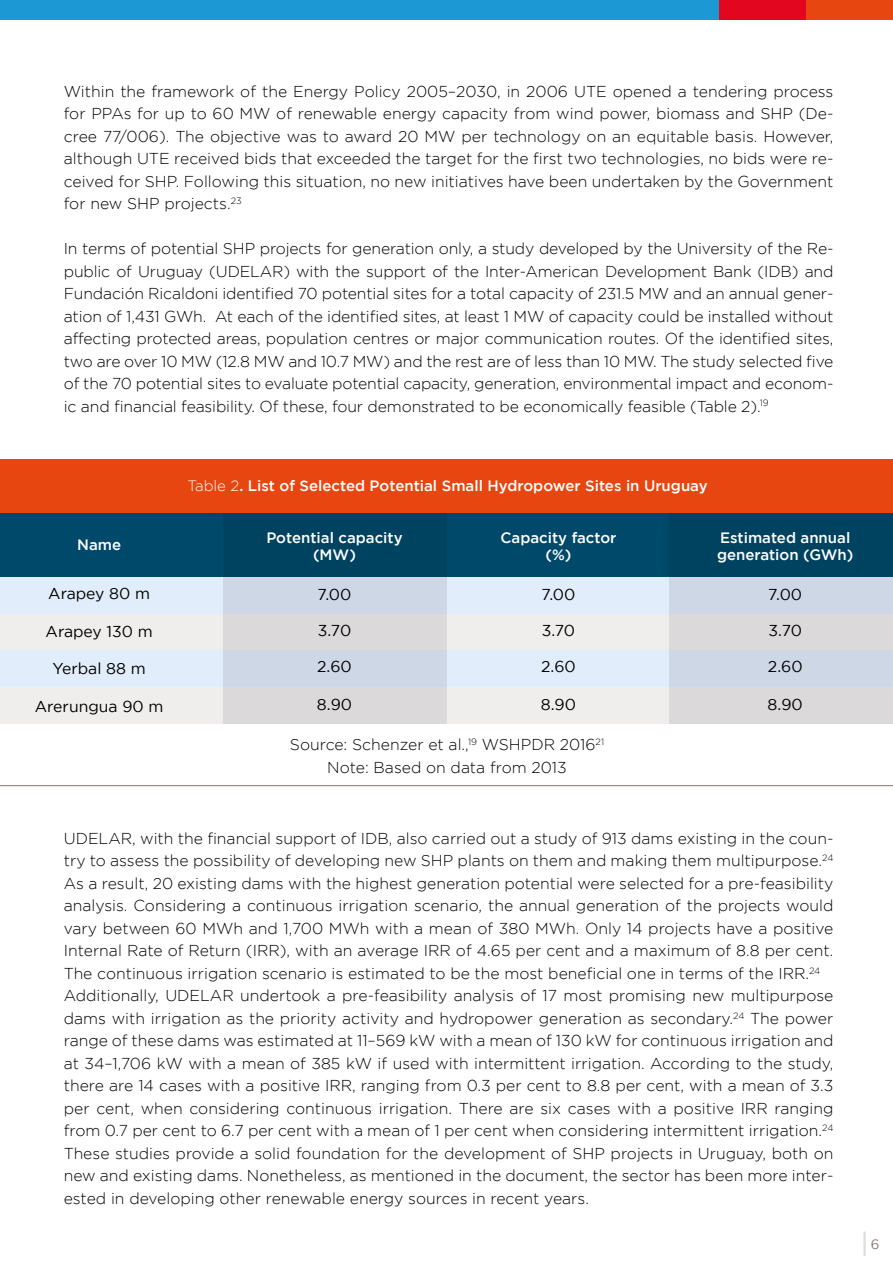
<style>
.page{position:relative;width:893px;height:1263px;background:#fff}
.page>*{position:absolute;margin:0;border:0;box-sizing:border-box;transform-origin:0 0}
.t1{font:300 15.75px/22.5px "Gotham";color:#000;text-align:justify}
.t2{font:15.75px "Gotham";color:#000}
.t3{font:500 15px/16.5px "Gotham";color:#fff;text-align:center}
.t4{font:13.5px "Gotham";color:#827770}
.s1{font-weight:300}
</style>
<div class="page">
<hr style="left:863px;top:1231px;width:3px;height:25px;background:#dfdede">
<div style="left:1px;top:459px;width:892px;height:54px;background:#e84610"></div>
<div style="left:0;top:513px;width:893px;height:64px;background:#00496b"></div>
<div style="left:0;top:577px;width:893px;height:37px;background:#e1edfa"></div>
<div style="left:0;top:614px;width:893px;height:36px;background:#f0eeed"></div>
<div style="left:0;top:650px;width:893px;height:37px;background:#e1edfa"></div>
<div style="left:0;top:687px;width:893px;height:37px;background:#f0eeed"></div>
<div style="left:223px;top:513px;width:223px;height:64px;background:#004361"></div>
<div style="left:223px;top:577px;width:223px;height:37px;background:#cdd7e6"></div>
<div style="left:223px;top:614px;width:223px;height:36px;background:#dbd9da"></div>
<div style="left:223px;top:650px;width:223px;height:37px;background:#cdd7e6"></div>
<div style="left:223px;top:687px;width:223px;height:37px;background:#dbd9da"></div>
<div style="left:670px;top:513px;width:223px;height:64px;background:#004361"></div>
<div style="left:670px;top:577px;width:223px;height:37px;background:#cdd7e6"></div>
<div style="left:670px;top:614px;width:223px;height:36px;background:#dbd9da"></div>
<div style="left:670px;top:650px;width:223px;height:37px;background:#cdd7e6"></div>
<div style="left:670px;top:687px;width:223px;height:37px;background:#dbd9da"></div>
<hr style="left:0;top:785px;width:893px;height:1px;background:#827770">
<div style="left:0;top:0;width:719px;height:19px;background:#1c98d5"></div>
<div style="left:806px;top:0;width:87px;height:19px;background:#e84610"></div>
<div style="left:719px;top:0;width:87px;height:19px;background:#e2061f"></div>
<p class="t1" style="left:64px;top:80px;width:771px">Within the framework of the Energy Policy 2005–2030, in 2006 UTE opened a tendering process for PPAs for up to 60 MW of renewable energy capacity from wind power, biomass and SHP (De&shy;cree 77/006). The objective was to award 20 MW per technology on an equitable basis. However, although UTE received bids that exceeded the target for the first two technologies, no bids were re&shy;ceived for SHP. Following this situation, no new initiatives have been undertaken by the Government for new SHP projects.<sup>23</sup></p>
<p class="t1" style="left:64px;top:237px;width:771px">In terms of potential SHP projects for generation only, a study developed by the University of the Re&shy;public of Uruguay (UDELAR) with the support of the Inter-American Development Bank (IDB) and Fundación Ricaldoni identified 70 potential sites for a total capacity of 231.5 MW and an annual gener&shy;ation of 1,431 GWh. At each of the identified sites, at least 1 MW of capacity could be installed without affecting protected areas, population centres or major communication routes. Of the identified sites, two are over 10 MW (12.8 MW and 10.7 MW) and the rest are of less than 10 MW. The study selected five of the 70 potential sites to evaluate potential capacity, generation, environmental impact and econom&shy;ic and financial feasibility. Of these, four demonstrated to be economically feasible (Table 2).<sup>19</sup></p>
<p class="t3" style="left:77px;top:536px;width:45px">Name</p>
<p class="t2" style="left:48px;top:585px;width:103px">Arapey 80 m</p>
<p class="t2" style="left:46px;top:622px;width:109px">Arapey 130 m</p>
<p class="t2" style="left:53px;top:660px;width:95px">Yerbal 88 m</p>
<p class="t2" style="left:35px;top:697px;width:130px">Arerungua 90 m</p>
<p class="t3" style="left:187px;top:477px;width:522px"><span class="s1">Table 2</span>. List of Selected Potential Small Hydropower Sites in Uruguay</p>
<p class="t3" style="left:266px;top:529px;width:138px">Potential capacity (MW)</p>
<p class="t2" style="left:318px;top:586px;width:35px">7.00</p>
<p class="t2" style="left:318px;top:622px;width:35px">3.70</p>
<p class="t2" style="left:317px;top:658px;width:36px">2.60</p>
<p class="t2" style="left:317px;top:695px;width:37px">8.90</p>
<p class="t3" style="left:500px;top:529px;width:117px">Capacity factor (%)</p>
<p class="t2" style="left:541px;top:586px;width:35px">7.00</p>
<p class="t2" style="left:542px;top:622px;width:35px">3.70</p>
<p class="t2" style="left:541px;top:658px;width:36px">2.60</p>
<p class="t2" style="left:541px;top:695px;width:37px">8.90</p>
<p class="t1" style="left:290px;top:733px;width:316px;text-align:center">Source: Schenzer et al.,<sup>19</sup> WSHPDR 2016<sup>21<br></sup>Note: Based on data from 2013</p>
<p class="t3" style="left:717px;top:529px;width:138px;text-align:left">Estimated annual generation (GWh)</p>
<p class="t2" style="left:768px;top:586px;width:35px">7.00</p>
<p class="t2" style="left:768px;top:622px;width:35px">3.70</p>
<p class="t2" style="left:768px;top:658px;width:36px">2.60</p>
<p class="t2" style="left:768px;top:695px;width:37px">8.90</p>
<p class="t1" style="left:64px;top:827px;width:771px">UDELAR, with the financial support of IDB, also carried out a study of 913 dams existing in the coun&shy;try to assess the possibility of developing new SHP plants on them and making them multipurpose.<sup>24<br></sup>As a result, 20 existing dams with the highest generation potential were selected for a pre-feasibility analysis. Considering a continuous irrigation scenario, the annual generation of the projects would vary between 60 MWh and 1,700 MWh with a mean of 380 MWh. Only 14 projects have a positive Internal Rate of Return (IRR), with an average IRR of 4.65 per cent and a maximum of 8.8 per cent.<br>The continuous irrigation scenario is estimated to be the most beneficial one in terms of the IRR.<sup>24</sup></p>
<p class="t1" style="left:64px;top:984px;width:771px">Additionally, UDELAR undertook a pre-feasibility analysis of 17 most promising new multipurpose dams with irrigation as the priority activity and hydropower generation as secondary.<sup>24</sup> The power range of these dams was estimated at 11–569 kW with a mean of 130 kW for continuous irrigation and at 34–1,706 kW with a mean of 385 kW if used with intermittent irrigation. According to the study, there are 14 cases with a positive IRR, ranging from 0.3 per cent to 8.8 per cent, with a mean of 3.3 per cent, when considering continuous irrigation. There are six cases with a positive IRR ranging from 0.7 per cent to 6.7 per cent with a mean of 1 per cent when considering intermittent irrigation.<sup>24<br></sup>These studies provide a solid foundation for the development of SHP projects in Uruguay, both on new and existing dams. Nonetheless, as mentioned in the document, the sector has been more inter&shy;ested in developing other renewable energy sources in recent years.</p>
<p class="t4" style="left:871px;top:1236px;width:10px">6</p>
</div>
